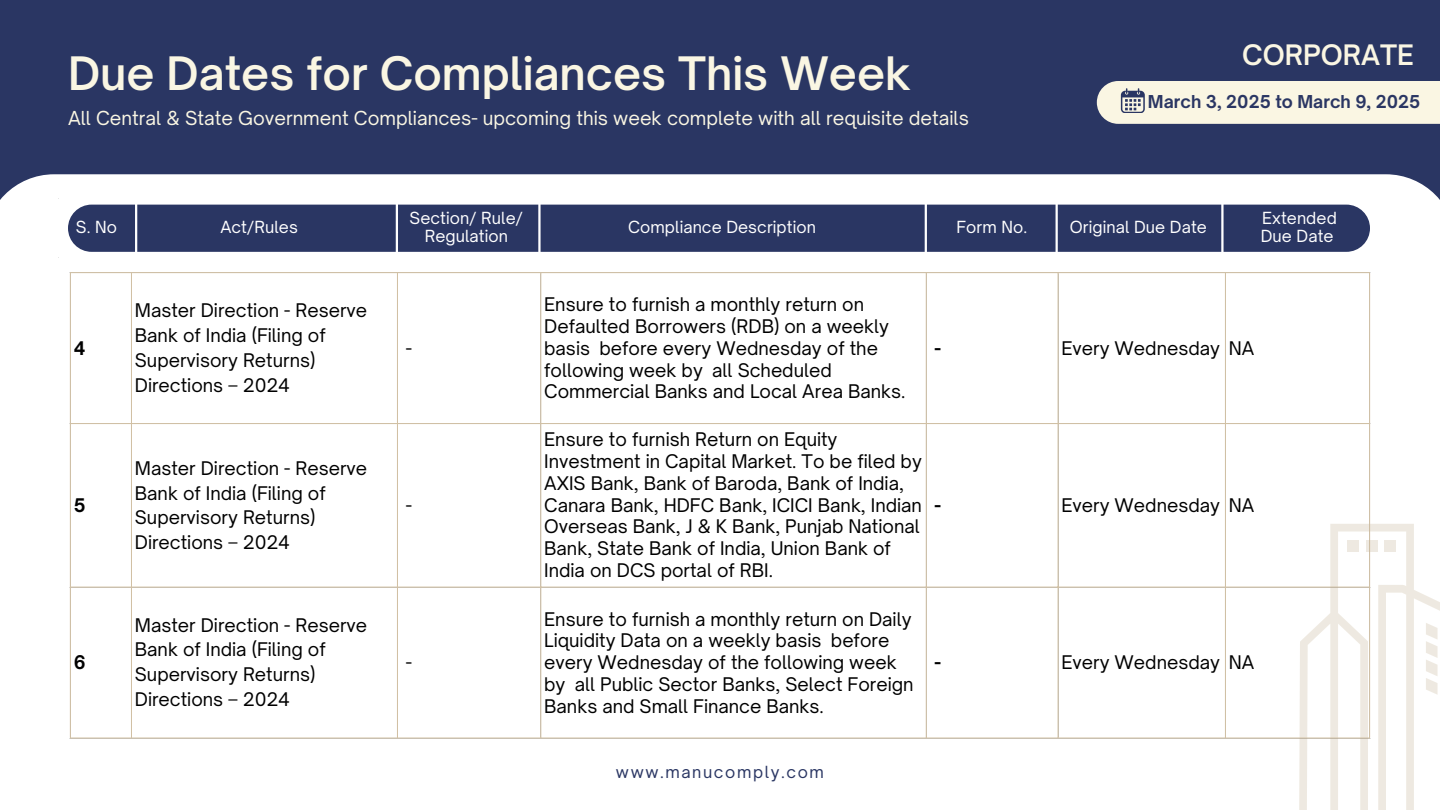
<style>
.page{position:relative;width:1440px;height:810px;background:#2a3663}
.page>*{position:absolute;margin:0;border:0;box-sizing:border-box;transform-origin:0 0}
.t1{font:600 44.1px "Open Sauce One";color:#faf6e3}
.t2{font:600 27px "Open Sauce One";color:#faf6e3}
.t3{font:18.4px "Open Sauce One";color:#faf6e3}
.t4{font:18px/21.8px "Open Sauce One";color:#000}
.t5{font:700 18px "Open Sauce One";color:#000}
.t6{font:700 17px "Open Sauce One";color:#2a3663}
.t7{font:16px/17.2px "Open Sauce One";letter-spacing:.005em;color:#fff;text-align:center}
.t8{font:16px "Open Sauce One";letter-spacing:.1em;color:#2a3663}
</style>
<div class="page">
<div style="left:0;top:174px;width:1440px;height:636px;background:#fff"></div>
<svg style="left:1248px;top:524px;width:192px;height:286px;background:#fbfaf8"></svg>
<div style="left:1384px;top:540px;width:12px;height:12px;background:#eee9e1"></div>
<div style="left:1366px;top:540px;width:12px;height:12px;background:#eee9e1"></div>
<div style="left:1348px;top:540px;width:11px;height:12px;background:#eee9e1"></div>
<svg style="left:1426px;top:623px;width:12px;height:72px"></svg>
<div style="left:1097px;top:81px;width:343px;height:43px;background:#faf6e3"></div>
<hr style="left:70px;top:273px;width:1px;height:465px;background:#d2c1a4">
<hr style="left:131px;top:273px;width:1px;height:465px;background:#d2c1a4">
<hr style="left:397px;top:273px;width:1px;height:465px;background:#d2c1a4">
<hr style="left:540px;top:273px;width:1px;height:465px;background:#d2c1a4">
<hr style="left:926px;top:273px;width:1px;height:465px;background:#d2c1a4">
<hr style="left:1058px;top:273px;width:1px;height:465px;background:#d2c1a4">
<hr style="left:1225px;top:273px;width:1px;height:465px;background:#d2c1a4">
<hr style="left:1369px;top:273px;width:1px;height:465px;background:#d2c1a4">
<hr style="left:70px;top:272px;width:1300px;height:1px;background:#d2c1a4">
<hr style="left:70px;top:423px;width:1300px;height:1px;background:#d2c1a4">
<hr style="left:70px;top:587px;width:1300px;height:1px;background:#d2c1a4">
<hr style="left:70px;top:738px;width:1300px;height:1px;background:#d2c1a4">
<div style="left:68px;top:205px;width:1302px;height:47px;background:#2a3663;border-radius:24px"></div>
<hr style="left:59px;top:200px;width:2px;height:57px;background:#fff">
<hr style="left:135px;top:200px;width:2px;height:57px;background:#fff">
<hr style="left:396px;top:200px;width:2px;height:57px;background:#fff">
<hr style="left:538px;top:200px;width:3px;height:57px;background:#fff">
<hr style="left:925px;top:200px;width:2px;height:57px;background:#fff">
<hr style="left:1056px;top:200px;width:2px;height:57px;background:#fff">
<hr style="left:1221px;top:200px;width:3px;height:57px;background:#fff">
<hr style="left:1372px;top:200px;width:2px;height:57px;background:#fff">
<hr style="left:59px;top:197px;width:1315px;height:3px;background:#fff">
<hr style="left:59px;top:257px;width:1315px;height:2px;background:#fff">
<p class="t1" style="left:68px;top:46px;width:844px">Due Dates for Compliances This Week</p>
<p class="t3" style="left:68px;top:106px;width:902px">All Central &amp; State Government Compliances- upcoming this week complete with all requisite details</p>
<p class="t2" style="left:1242px;top:38px;width:173px">CORPORATE</p>
<p class="t6" style="left:1148px;top:91px;width:274px">March 3, 2025 to March 9, 2025</p>
<p class="t7" style="left:76px;top:218px;width:43px">S. No</p>
<p class="t7" style="left:220px;top:218px;width:79px">Act/Rules</p>
<p class="t7" style="left:409px;top:210px;width:115px">Section/ Rule/<br>Regulation</p>
<p class="t7" style="left:628px;top:218px;width:189px">Compliance Description</p>
<p class="t7" style="left:956px;top:218px;width:72px">Form No.</p>
<p class="t7" style="left:1070px;top:218px;width:139px">Original Due Date</p>
<p class="t7" style="left:1261px;top:210px;width:77px;text-align:left">Extended<br>Due Date</p>
<h1 class="t5" style="left:74px;top:337px;width:13px">4</h1>
<h4 class="t4" style="left:135px;top:298px;width:234px;line-height:24.8px">Master Direction - Reserve<br>Bank of India (Filing of<br>Supervisory Returns)<br>Directions – 2024</h4>
<h2 class="t4" style="left:406px;top:337px;width:8px">-</h2>
<p class="t4" style="left:544px;top:293px;width:363px">Ensure to furnish a monthly return on Defaulted Borrowers (RDB) on a weekly basis before every Wednesday of the following week by all Scheduled Commercial Banks and Local Area Banks.</p>
<h3 class="t5" style="left:934px;top:337px;width:8px">-</h3>
<p class="t4" style="left:1061px;top:337px;width:160px">Every Wednesday</p>
<p class="t4" style="left:1229px;top:337px;width:27px">NA</p>
<p class="t5" style="left:74px;top:494px;width:13px">5</p>
<p class="t4" style="left:135px;top:456px;width:234px;line-height:24.8px">Master Direction - Reserve<br>Bank of India (Filing of<br>Supervisory Returns)<br>Directions – 2024</p>
<p class="t4" style="left:406px;top:494px;width:8px">-</p>
<p class="t4" style="left:544px;top:429px;width:379px">Ensure to furnish Return on Equity Investment in Capital Market. To be filed by AXIS Bank, Bank of Baroda, Bank of India, Canara Bank, HDFC Bank, ICICI Bank, Indian Overseas Bank, J &amp; K Bank, Punjab National Bank, State Bank of India, Union Bank of India on DCS portal of RBI.</p>
<p class="t5" style="left:934px;top:494px;width:8px">-</p>
<p class="t4" style="left:1061px;top:494px;width:160px">Every Wednesday</p>
<p class="t4" style="left:1229px;top:494px;width:27px">NA</p>
<p class="t5" style="left:74px;top:651px;width:13px">6</p>
<p class="t4" style="left:135px;top:612px;width:234px;line-height:24.8px">Master Direction - Reserve<br>Bank of India (Filing of<br>Supervisory Returns)<br>Directions – 2024</p>
<p class="t4" style="left:406px;top:651px;width:8px">-</p>
<p class="t4" style="left:544px;top:608px;width:371px">Ensure to furnish a monthly return on Daily Liquidity Data on a weekly basis before every Wednesday of the following week by all Public Sector Banks, Select Foreign Banks and Small Finance Banks.</p>
<p class="t5" style="left:934px;top:651px;width:8px">-</p>
<p class="t4" style="left:1061px;top:651px;width:160px">Every Wednesday</p>
<p class="t4" style="left:1229px;top:651px;width:27px">NA</p>
<p class="t8" style="left:616px;top:762px;width:210px">www.manucomply.com</p>
</div>
